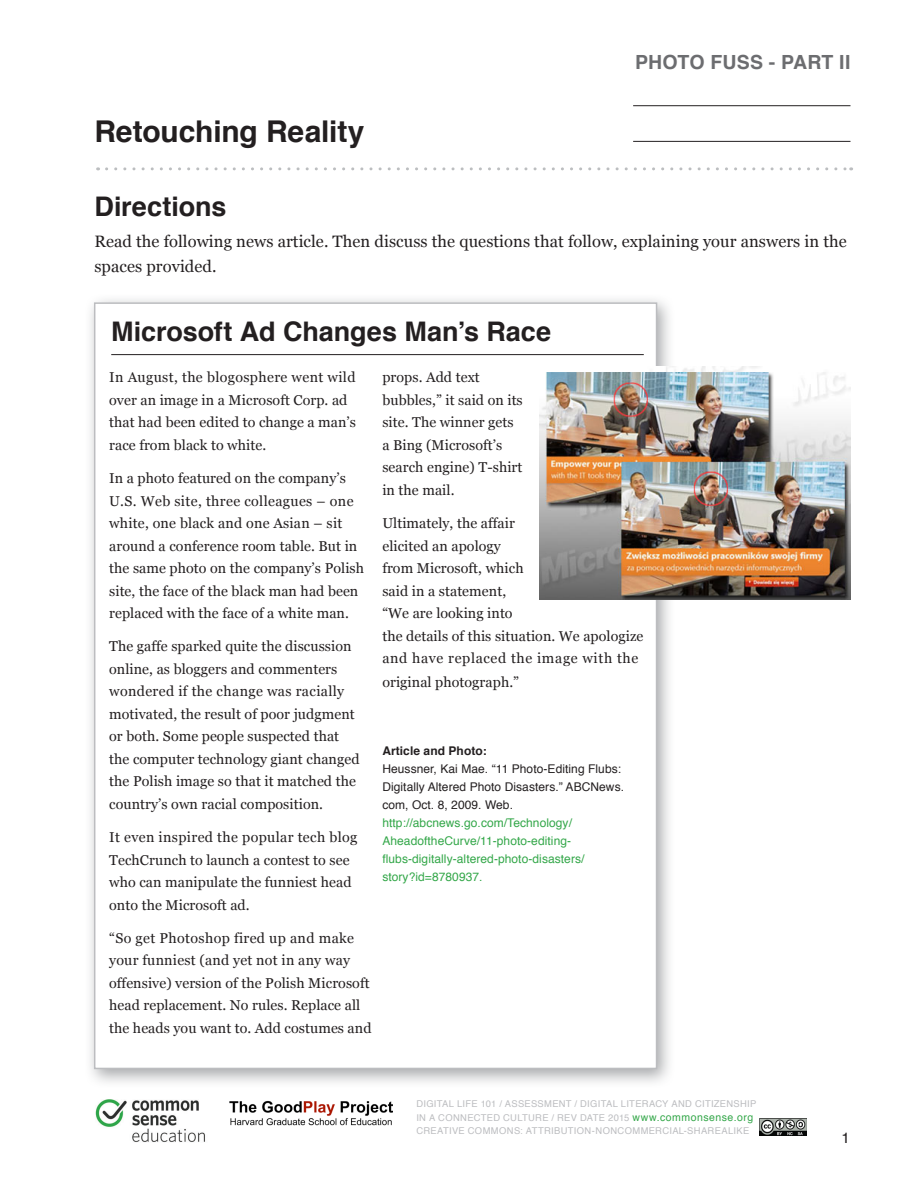
<style>
.page{position:relative;width:918px;height:1188px;background:#fff}
.page>*{position:absolute;margin:0;border:0;box-sizing:border-box;transform-origin:0 0}
.t1{font:700 30px "Helvetica";letter-spacing:-.005em;color:#231f20}
.Header_-_Mid_High_Sc{font:700 27px "Helvetica";color:#231f20}
.t2{font:700 19.5px "Helvetica";letter-spacing:.005em;color:#6c6d70}
.Text_-_Mid___Highsch{font:16.5px/25.5px "Georgia";letter-spacing:.005em;color:#231f20}
.t3{font:15px "Helvetica";color:#231f20}
.Text{font:14.25px/22.5px "Georgia";letter-spacing:.005em;color:#231f20}
.Text-2{font:12px/18px "Helvetica";letter-spacing:.005em;color:#33a749}
.t4{font:9.3px/13.5px "Helvetica";letter-spacing:.035em;color:#bcbdc0}
.s1{font-weight:700;color:#231f20}
.s2{color:#231f20}
.s3{font-size:10.5px;color:#33a749}
</style>
<div class="page">
<hr style="left:633px;top:105px;width:217px;height:1px;background:#231f20">
<hr style="left:633px;top:141px;width:217px;height:1px;background:#231f20">
<svg style="left:107px;top:167px;width:745px;height:3px"></svg>
<img style="left:230px;top:1100px;width:162px;height:26px">
<img style="left:760px;top:1119px;width:47px;height:16px">
<img style="left:95px;top:1099px;width:110px;height:44px">
<div style="left:84px;top:294px;width:591px;height:794px;background:#8a8c8f;opacity:.75"></div>
<div style="left:94px;top:302px;width:563px;height:767px;background:#fff;border:2px solid #bcbdc0"></div>
<hr style="left:111px;top:354px;width:533px;height:1px;background:#231f20">
<img style="left:540px;top:366px;width:310px;height:233px">
<h1 class="t1" style="left:94px;top:107px;width:272px">Retouching Reality</h1>
<h3 class="t2" style="left:635px;top:46px;width:217px">PHOTO FUSS - PART II</h3>
<p class="Header_-_Mid_High_Sc" style="left:94px;top:185px;width:134px">Directions</p>
<p class="Text_-_Mid___Highsch" style="left:94px;top:228px;width:754px">Read the following news article. Then discuss the questions that follow, explaining your answers in the spaces provided.</p>
<p class="Header_-_Mid_High_Sc" style="left:111px;top:310px;width:441px">Microsoft Ad Changes Man’s Race</p>
<p class="Text" style="left:109px;top:366px;width:248px">In August, the blogosphere went wild over an image in a Microsoft Corp. ad that had been edited to change a man’s race from black to white.</p>
<p class="Text" style="left:109px;top:466px;width:256px">In a photo featured on the company’s U.S. Web site, three colleagues – one white, one black and one Asian – sit around a conference room table. But in the same photo on the company’s Polish site, the face of the black man had been replaced with the face of a white man.</p>
<p class="Text" style="left:109px;top:635px;width:252px">The gaffe sparked quite the discussion online, as bloggers and commenters wondered if the change was racially motivated, the result of poor judgment or both. Some people suspected that the computer technology giant changed the Polish image so that it matched the country’s own racial composition.</p>
<p class="Text" style="left:109px;top:825px;width:250px">It even inspired the popular tech blog TechCrunch to launch a contest to see who can manipulate the funniest head onto the Microsoft ad.</p>
<p class="Text" style="left:109px;top:926px;width:264px">“So get Photoshop fired up and make your funniest (and yet not in any way offensive) version of the Polish Microsoft head replacement. No rules. Replace all the heads you want to. Add costumes and</p>
<p class="Text" style="left:382px;top:366px;width:142px">props. Add text bubbles,” it said on its site. The winner gets a Bing (Microsoft’s search engine) T-shirt in the mail.</p>
<p class="Text" style="left:382px;top:511px;width:262px">Ultimately, the affair<br>elicited an apology<br>from Microsoft, which<br>said in a statement,<br>“We are looking into<br>the details of this situation. We apologize and have replaced the image with the</p>
<p class="Text" style="left:382px;top:670px;width:138px">original photograph.”</p>
<p class="Text-2" style="left:382px;top:742px;width:243px"><span class="s1">Article and Photo:<br></span><span class="s2">Heussner, Kai Mae. “11 Photo-Editing Flubs:<br>Digitally Altered Photo Disasters.” ABCNews. com, Oct. 8, 2009. Web. </span>http://abcnews.go.com/Technology/ AheadoftheCurve/11-photo-editing&shy;flubs-digitally-altered-photo-disasters/ story?id=8780937.</p>
<p class="t4" style="left:416px;top:1098px;width:342px">DIGITAL LIFE 101 / ASSESSMENT / DIGITAL LITERACY AND CITIZENSHIP<br>IN A CONNECTED CULTURE / REV DATE 2015 <span class="s3">www.commonsense.org</span></p>
<p class="t4" style="left:416px;top:1125px;width:335px">CREATIVE COMMONS: ATTRIBUTION-NONCOMMERCIAL-SHAREALIKE</p>
<p class="t3" style="left:842px;top:1126px;width:10px">1</p>
</div>
